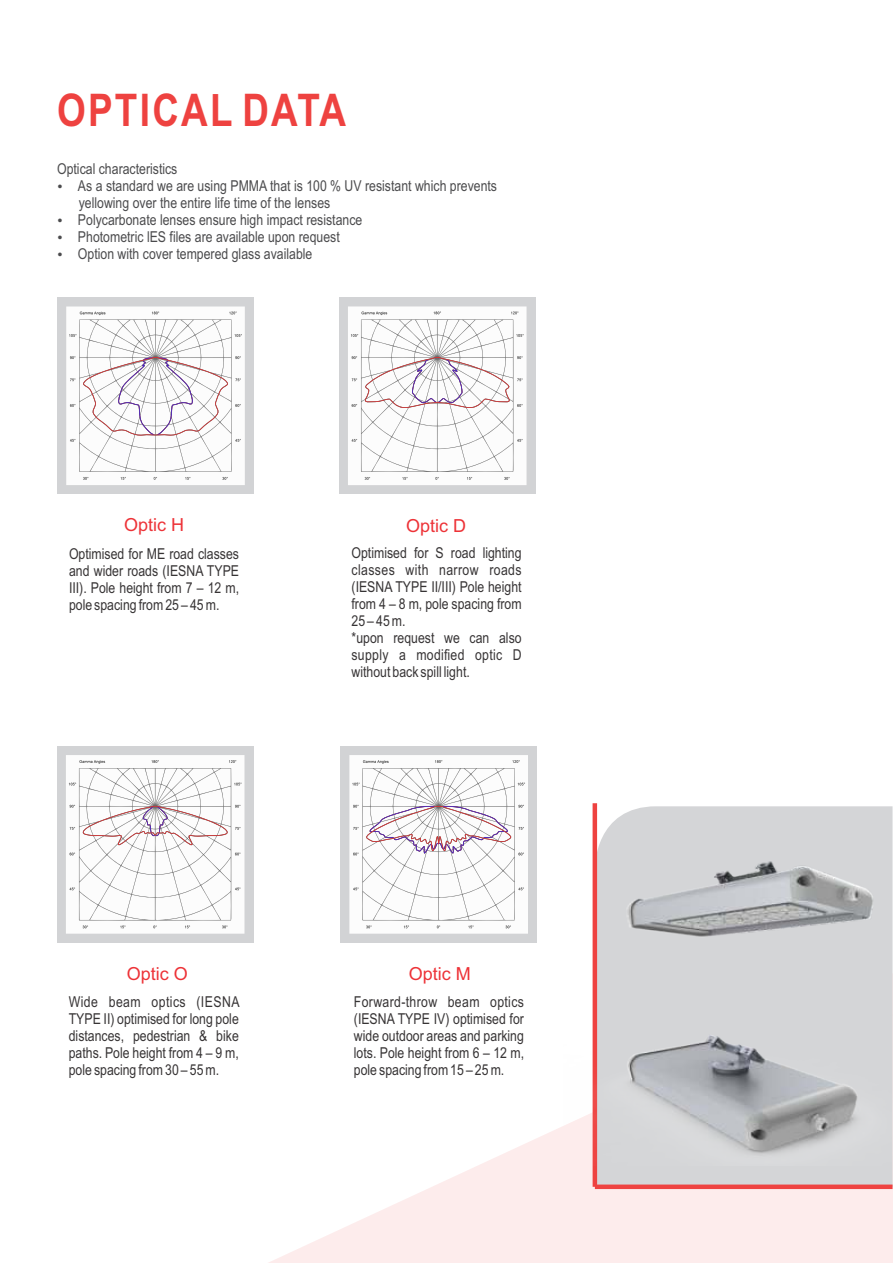
<style>
.page{position:relative;width:893px;height:1263px;background:#fff}
.page>*{position:absolute;margin:0;border:0;box-sizing:border-box;transform-origin:0 0}
.t1{font:700 45px "Arial Narrow";letter-spacing:.05em;color:#ee4240}
.t2{font:18px "Arial";color:#ed3237}
.t3{font:15px/17px "Arial Narrow";color:#373435;text-align:justify}
.t4{font:15px/17px "Arial Narrow";color:#4b4b4d}
</style>
<div class="page">
<svg style="left:269px;top:1126px;width:624px;height:137px;fill:#fdecec"></svg>
<div style="left:57px;top:298px;width:197px;height:196px;background:#d2d3d5"></div>
<div style="left:57px;top:746px;width:196px;height:196px;background:#d2d3d5"></div>
<div style="left:341px;top:746px;width:196px;height:196px;background:#d2d3d5"></div>
<div style="left:339px;top:298px;width:196px;height:196px;background:#d2d3d5"></div>
<div style="left:597px;top:1165px;width:295px;height:19px;background:#d4d5d7"></div>
<div style="left:595px;top:1184px;width:297px;height:5px;background:#ee4240"></div>
<hr style="left:593px;top:803px;width:4px;height:384px;background:#ee4240">
<svg style="left:66px;top:306px;width:179px;height:179px"></svg>
<svg style="left:348px;top:306px;width:178px;height:179px"></svg>
<svg style="left:66px;top:755px;width:178px;height:179px"></svg>
<svg style="left:349px;top:755px;width:179px;height:179px"></svg>
<img style="left:564px;top:803px;width:329px;height:362px">
<h1 class="t1" style="left:57px;top:93px;width:291px">OPTICAL DATA</h1>
<p class="t4" style="left:78px;top:161px;width:421px;text-indent:-21px">Optical characteristics<br>As a standard we are using PMMA that is 100 % UV resistant which prevents yellowing over the entire life time of the lenses<br>Polycarbonate lenses ensure high impact resistance<br>Photometric lES files are available upon request<br>Option with cover tempered glass available</p>
<p class="t2" style="left:124px;top:518px;width:62px">Optic H</p>
<p class="t3" style="left:69px;top:546px;width:172px">Optimised for ME road classes and wider roads (IESNA TYPE III). Pole height from 7 – 12 m, pole spacing from 25 – 45 m.</p>
<p class="t2" style="left:406px;top:518px;width:62px">Optic D</p>
<p class="t3" style="left:352px;top:546px;width:172px;text-align:left">Optimised for S road lighting classes with narrow roads (IESNA TYPE II/III) Pole height from 4 – 8 m, pole spacing from<br>25 – 45 m.<br>*upon request we can also supply a modified optic D without back spill light.</p>
<p class="t2" style="left:127px;top:967px;width:63px">Optic O</p>
<p class="t3" style="left:69px;top:994px;width:172px">Wide beam optics (IESNA TYPE II) optimised for long pole distances, pedestrian &amp; bike paths. Pole height from 4 – 9 m, pole spacing from 30 – 55 m.</p>
<p class="t2" style="left:409px;top:967px;width:64px">Optic M</p>
<p class="t3" style="left:354px;top:995px;width:172px">Forward-throw beam optics (IESNA TYPE IV) optimised for wide outdoor areas and parking lots. Pole height from 6 – 12 m, pole spacing from 15 – 25 m.</p>
</div>
